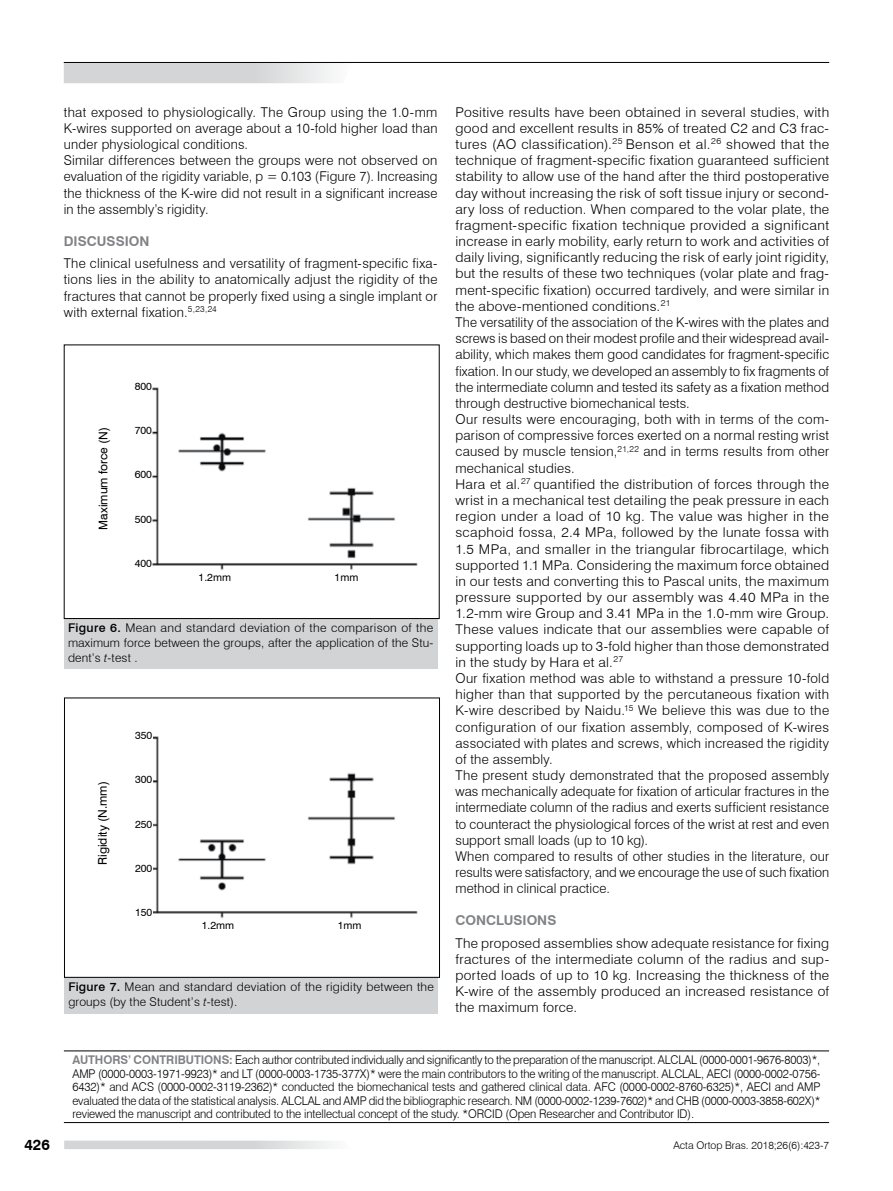
<style>
.page{position:relative;width:893px;height:1191px;background:#fff}
.page>*{position:absolute;margin:0;border:0;box-sizing:border-box;transform-origin:0 0}
.t1{font:700 15px "Swiss 721 BT";color:#000}
.t2{font:300 13.5px/16.2px "Swiss 721 BT";letter-spacing:.02em;color:#000;scale:1.04 1}
.t3{font:300 13.5px/16.2px "Swiss 721 BT";letter-spacing:.02em;color:#000;text-align:justify}
.t4{font:700 13.5px "Swiss 721 BT";color:#808285}
.t5{font:300 12px/13.5px "Swiss 721 BT";letter-spacing:.01em;color:#000;text-align:justify;scale:.95 1}
.t6{font:300 12px/15px "Swiss 721 BT";letter-spacing:.01em;color:#000;text-align:justify}
.t7{font:12px "Swiss 721 BT";color:#000}
.t8{font:10.5px "Swiss 721 BT";color:#000}
.t9{font:300 10.5px "Swiss 721 BT";color:#000}
.s1{font-weight:500}
.s2{font-style:italic}
.s3{font-weight:700;color:#808285}
</style>
<div class="page">
<svg style="left:64px;top:63px;width:267px;height:20px;background:#d7d9da"></svg>
<svg style="left:64px;top:1140px;width:267px;height:9px"></svg>
<hr style="left:64px;top:62px;width:765px;height:1px;background:#000">
<div style="left:64px;top:618px;width:374px;height:51px;background:#d1d3d4"></div>
<img style="left:152px;top:387px;width:266px;height:183px">
<div style="left:64px;top:977px;width:374px;height:37px;background:#d1d3d4"></div>
<img style="left:153px;top:736px;width:265px;height:183px">
<div style="left:64px;top:697px;width:376px;height:280px;border:1px solid #000"></div>
<hr style="left:64px;top:1050px;width:765px;height:1px;background:#000">
<hr style="left:64px;top:1122px;width:765px;height:1px;background:#000">
<p class="t3" style="left:64px;top:104px;width:375px;text-align:left">that exposed to physiologically. The Group using the 1.0-mm K-wires supported on average about a 10-fold higher load than under physiological conditions.<br>Similar differences between the groups were not observed on evaluation of the rigidity variable, p = 0.103 (Figure 7). Increasing the thickness of the K-wire did not result in a significant increase in the assembly’s rigidity.</p>
<p class="t4" style="left:64px;top:233px;width:87px">DISCUSSION</p>
<p class="t3" style="left:64px;top:255px;width:375px">The clinical usefulness and versatility of fragment-specific fixa&shy;tions lies in the ability to anatomically adjust the rigidity of the fractures that cannot be properly fixed using a single implant or with external fixation.<sup>5,23,24</sup></p>
<p class="t7" style="left:96px;top:529px;width:104px;rotate:-90deg">Maximum force (N)</p>
<p class="t8" style="left:135px;top:379px;width:19px">800</p>
<p class="t8" style="left:135px;top:424px;width:19px">700</p>
<p class="t8" style="left:135px;top:468px;width:19px">600</p>
<p class="t8" style="left:135px;top:512px;width:19px">500</p>
<p class="t8" style="left:135px;top:556px;width:19px">400</p>
<p class="t8" style="left:199px;top:571px;width:34px">1.2mm</p>
<p class="t8" style="left:335px;top:571px;width:25px">1mm</p>
<p class="t6" style="left:68px;top:620px;width:367px"><span class="s1">Figure 6.</span> Mean and standard deviation of the comparison of the maximum force between the groups, after the application of the Stu&shy;dent’s <span class="s2">t</span>-test .</p>
<p class="t7" style="left:95px;top:865px;width:85px;rotate:-90deg">Rigidity (N.mm)</p>
<p class="t8" style="left:135px;top:729px;width:19px">350</p>
<p class="t8" style="left:135px;top:773px;width:19px">300</p>
<p class="t8" style="left:135px;top:817px;width:19px">250</p>
<p class="t8" style="left:135px;top:862px;width:19px">200</p>
<p class="t8" style="left:135px;top:906px;width:19px">150</p>
<p class="t8" style="left:202px;top:919px;width:34px">1.2mm</p>
<p class="t8" style="left:338px;top:919px;width:25px">1mm</p>
<p class="t6" style="left:68px;top:978px;width:367px"><span class="s1">Figure 7.</span> Mean and standard deviation of the rigidity between the groups (by the Student’s <span class="s2">t</span>-test).</p>
<p class="t2" style="left:455px;top:104px;width:361px">Positive results have been obtained in several studies, with good and excellent results in 85% of treated C2 and C3 frac&shy;tures (AO classification).<sup>25</sup> Benson et al.<sup>26</sup> showed that the technique of fragment-specific fixation guaranteed sufficient stability to allow use of the hand after the third postoperative day without increasing the risk of soft tissue injury or second&shy;ary loss of reduction. When compared to the volar plate, the fragment-specific fixation technique provided a significant increase in early mobility, early return to work and activities of daily living, significantly reducing the risk of early joint rigidity, but the results of these two techniques (volar plate and frag&shy;ment-specific fixation) occurred tardively, and were similar in the above-mentioned conditions.<sup>21<br></sup>The versatility of the association of the K-wires with the plates and screws is based on their modest profile and their widespread avail&shy;ability, which makes them good candidates for fragment-specific fixation. In our study, we developed an assembly to fix fragments of the intermediate column and tested its safety as a fixation method through destructive biomechanical tests.<br>Our results were encouraging, both with in terms of the com&shy;parison of compressive forces exerted on a normal resting wrist caused by muscle tension,<sup>21,22</sup> and in terms results from other mechanical studies.<br>Hara et al.<sup>27</sup> quantified the distribution of forces through the wrist in a mechanical test detailing the peak pressure in each region under a load of 10 kg. The value was higher in the scaphoid fossa, 2.4 MPa, followed by the lunate fossa with 1.5 MPa, and smaller in the triangular fibrocartilage, which supported 1.1 MPa. Considering the maximum force obtained in our tests and converting this to Pascal units, the maximum pressure supported by our assembly was 4.40 MPa in the 1.2-mm wire Group and 3.41 MPa in the 1.0-mm wire Group.<br>These values indicate that our assemblies were capable of supporting loads up to 3-fold higher than those demonstrated in the study by Hara et al.<sup>27<br></sup>Our fixation method was able to withstand a pressure 10-fold higher than that supported by the percutaneous fixation with K-wire described by Naidu.<sup>15</sup> We believe this was due to the configuration of our fixation assembly, composed of K-wires associated with plates and screws, which increased the rigidity of the assembly.<br>The present study demonstrated that the proposed assembly was mechanically adequate for fixation of articular fractures in the intermediate column of the radius and exerts sufficient resistance to counteract the physiological forces of the wrist at rest and even support small loads (up to 10 kg).<br>When compared to results of other studies in the literature, our results were satisfactory, and we encourage the use of such fixation method in clinical practice.</p>
<p class="t4" style="left:455px;top:912px;width:102px">CONCLUSIONS</p>
<p class="t3" style="left:455px;top:934px;width:375px">The proposed assemblies show adequate resistance for fixing fractures of the intermediate column of the radius and sup&shy;ported loads of up to 10 kg. Increasing the thickness of the K-wire of the assembly produced an increased resistance of the maximum force.</p>
<p class="t1" style="left:24px;top:1135px;width:27px">426</p>
<p class="t5" style="left:72px;top:1053px;width:789px"><span class="s3">AUTHORS’ CONTRIBUTIONS:</span> Each author contributed individually and significantly to the preparation of the manuscript. ALCLAL (0000-0001-9676-8003)*, AMP (0000-0003-1971-9923)* and LT (0000-0003-1735-377X)* were the main contributors to the writing of the manuscript. ALCLAL, AECI (0000-0002-0756- 6432)* and ACS (0000-0002-3119-2362)* conducted the biomechanical tests and gathered clinical data. AFC (0000-0002-8760-6325)*, AECI and AMP evaluated the data of the statistical analysis. ALCLAL and AMP did the bibliographic research. NM (0000-0002-1239-7602)* and CHB (0000-0003-3858-602X)* reviewed the manuscript and contributed to the intellectual concept of the study. *ORCID (Open Researcher and Contributor ID).</p>
<p class="t9" style="left:673px;top:1138px;width:157px">Acta Ortop Bras. 2018;26(6):423-7</p>
</div>
